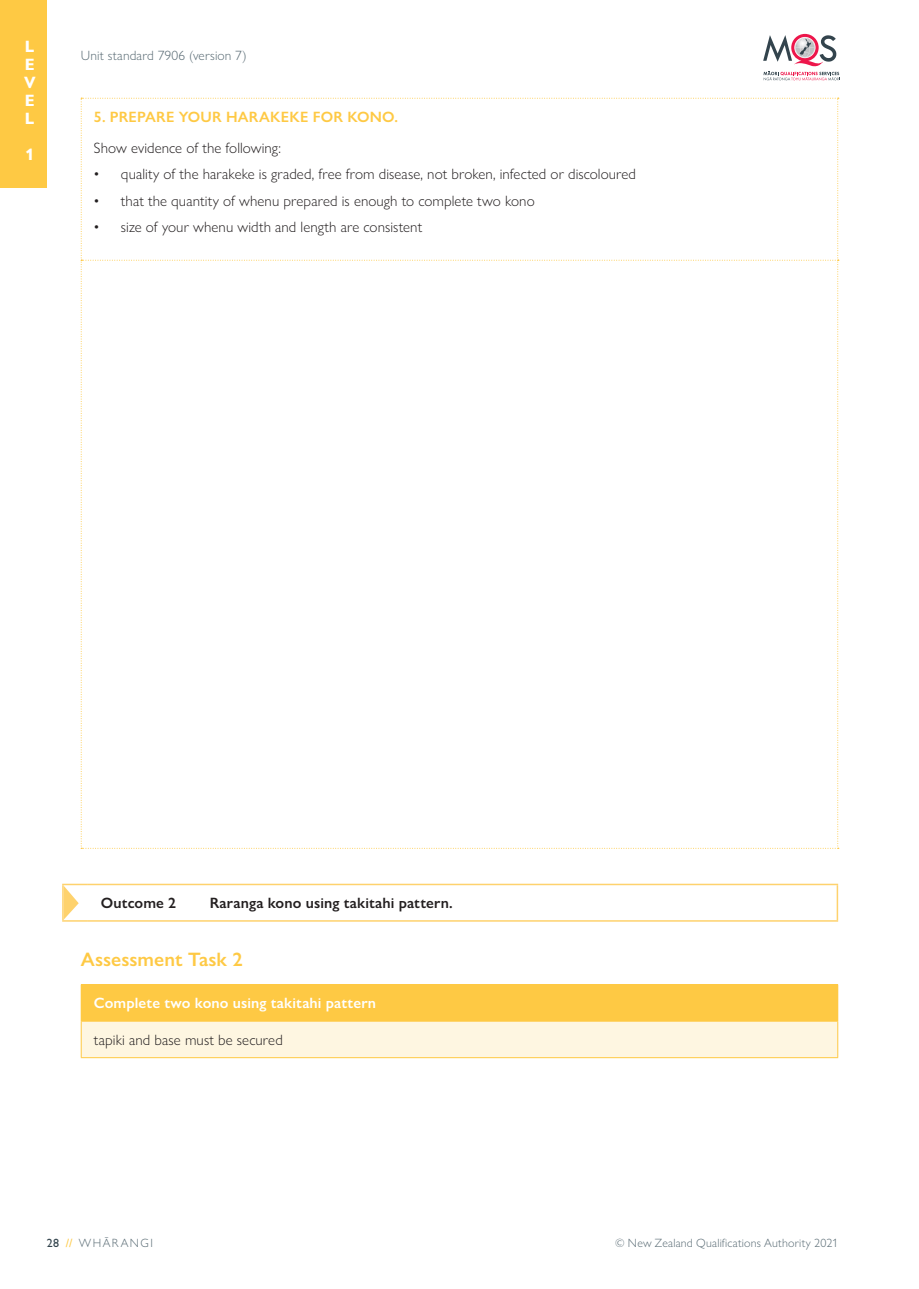
<style>
.page{position:relative;width:919px;height:1289px;background:#fff}
.page>*{position:absolute;margin:0;border:0;box-sizing:border-box;transform-origin:0 0}
.t1{font:600 19.5px "Gill Sans Nova";color:#fec944}
.t2{font:700 16.5px/18px "Gill Sans Nova";color:#fff;text-align:justify}
.t3{font:300 15px "Gill Sans Nova";letter-spacing:.005em;color:#231f20}
.t4{font:600 15px "Gill Sans Nova";letter-spacing:.01em;color:#231f20}
.t5{font:600 15px "Gill Sans Nova";letter-spacing:.01em;color:#fff}
.t6{font:600 15px "Gill Sans Nova";letter-spacing:.015em;color:#fec944}
.t7{font:300 13.5px "Gill Sans Nova";letter-spacing:.01em;color:#586a73}
.t8{font:300 12px "Gill Sans Nova";letter-spacing:.015em;color:#586a73}
.t9{font:300 12px "Gill Sans Nova";letter-spacing:.125em;color:#586a73}
.s1{font-weight:400}
.s2{font-weight:500;color:#33444d}
.s3{font-weight:500;color:#fec944}
</style>
<div class="page">
<svg style="left:763px;top:34px;width:77px;height:46px"></svg>
<div style="left:0;top:0;width:47px;height:187px;background:#fec944"></div>
<hr style="left:836px;top:885px;width:2px;height:35px;background:#fed26d">
<hr style="left:88px;top:920px;width:109px;height:1px;background:#fed26d">
<hr style="left:197px;top:920px;width:641px;height:1px;background:#fed26d">
<hr style="left:62px;top:883px;width:26px;height:2px;background:#fed26d">
<hr style="left:88px;top:883px;width:109px;height:2px;background:#fed26d">
<hr style="left:197px;top:883px;width:641px;height:2px;background:#fed26d">
<svg style="left:81px;top:98px;width:757px;height:751px"></svg>
<svg style="left:62px;top:885px;width:26px;height:36px"></svg>
<div style="left:81px;top:984px;width:756px;height:37px;background:#fec944"></div>
<div style="left:81px;top:1021px;width:756px;height:36px;background:#fef6e1"></div>
<hr style="left:81px;top:984px;width:757px;height:1px;background:#fec944">
<hr style="left:837px;top:985px;width:1px;height:35px;background:#fec944">
<hr style="left:81px;top:1020px;width:757px;height:1px;background:#fec944">
<hr style="left:81px;top:1021px;width:1px;height:36px;background:#fec944">
<hr style="left:837px;top:1021px;width:1px;height:36px;background:#fec944">
<hr style="left:81px;top:1057px;width:757px;height:1px;background:#fec944">
<p class="t2" style="left:24px;top:37px;width:13px">L E V E L</p>
<p class="t2" style="left:25px;top:145px;width:11px">1</p>
<p class="t7" style="left:81px;top:47px;width:167px">Unit standard 7906 (version 7)</p>
<p class="t6" style="left:94px;top:108px;width:306px">5. PREPARE YOUR HARAKEKE FOR KONO.</p>
<p class="t3" style="left:94px;top:138px;width:188px">Show evidence of the following:</p>
<p class="t3" style="left:94px;top:165px;width:543px"><span class="s1">•</span> quality of the harakeke is graded, free from disease, not broken, infected or discoloured</p>
<p class="t3" style="left:94px;top:191px;width:442px"><span class="s1">•</span> that the quantity of whenu prepared is enough to complete two kono</p>
<p class="t3" style="left:94px;top:218px;width:330px"><span class="s1">•</span> size of your whenu width and length are consistent</p>
<p class="t4" style="left:101px;top:893px;width:77px">Outcome 2</p>
<p class="t4" style="left:210px;top:893px;width:244px">Raranga kono using takitahi pattern.</p>
<h3 class="t1" style="left:81px;top:946px;width:163px">Assessment Task 2</h3>
<p class="t5" style="left:94px;top:994px;width:283px">Complete two kono using takitahi pattern</p>
<p class="t3" style="left:94px;top:1030px;width:190px">tapiki and base must be secured</p>
<p class="t9" style="left:47px;top:1235px;width:108px"><span class="s2">28</span> <span class="s3">//</span> WHĀRANGI</p>
<p class="t8" style="left:615px;top:1235px;width:224px">© New Zealand Qualifications Authority 2021</p>
</div>
